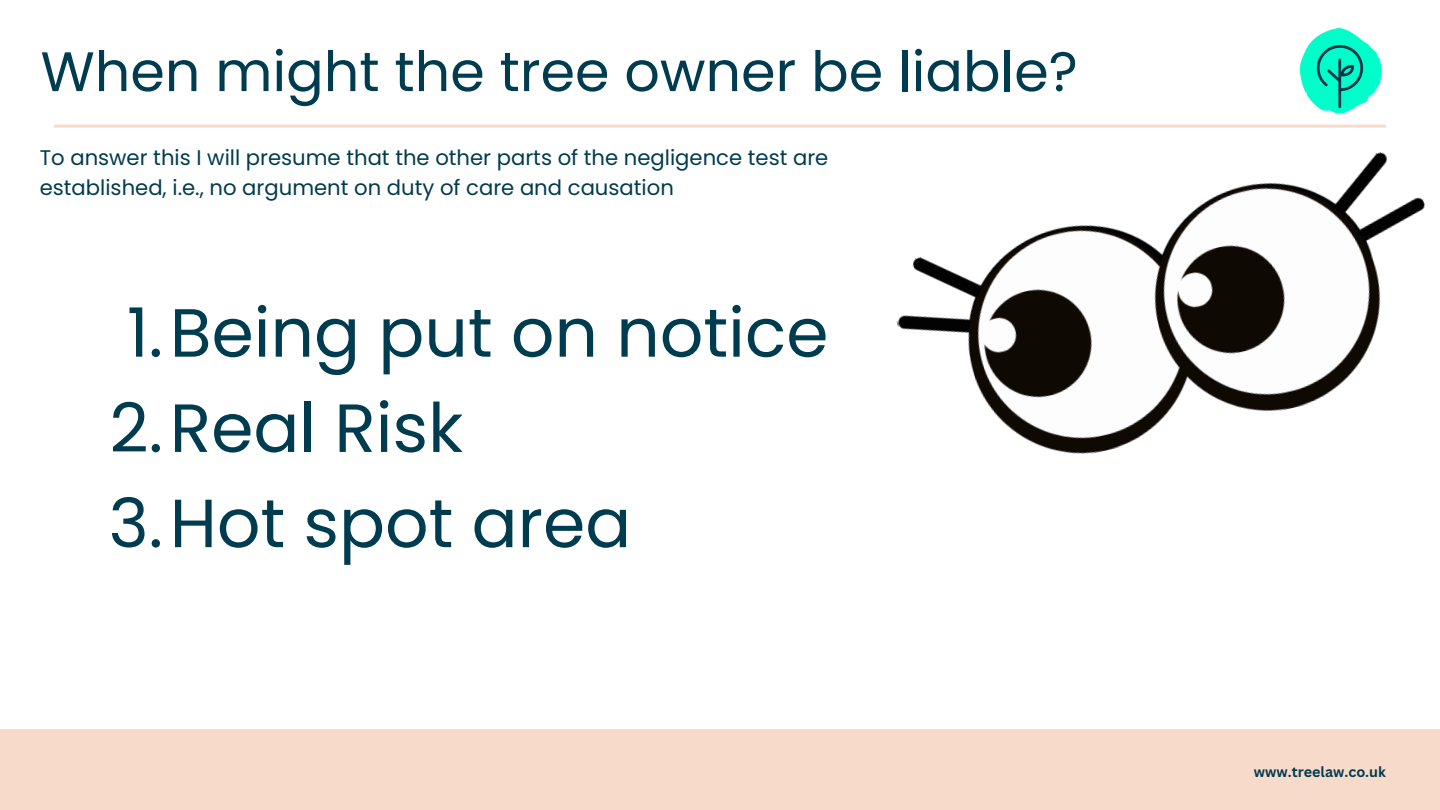
<style>
.page{position:relative;width:1440px;height:810px;background:#fff}
.page>*{position:absolute;margin:0;border:0;box-sizing:border-box;transform-origin:0 0}
.t1{font:68.1px "Poppins";color:#003c4f}
.t2{font:55.6px "Poppins";color:#003c4f}
.t3{font:21.2px/29.2px "Poppins";color:#003c4f}
.t4{font:700 14.3px "Canva Sans";color:#003c4f}
</style>
<div class="page">
<div style="left:0;top:729px;width:1440px;height:81px;background:#f8daca"></div>
<hr style="left:54px;top:125px;width:1332px;height:3px;background:#f8daca">
<img style="left:1295px;top:27px;width:91px;height:98px">
<img style="left:896px;top:152px;width:529px;height:302px">
<p class="t2" style="left:41px;top:33px;width:1039px">When might the tree owner be liable?</p>
<p class="t3" style="left:40px;top:143px;width:790px">To answer this I will presume that the other parts of the negligence test are established, i.e., no argument on duty of care and causation</p>
<p class="t1" style="left:127px;top:285px;width:703px">1.Being put on notice</p>
<p class="t1" style="left:110px;top:380px;width:355px">2.Real Risk</p>
<p class="t1" style="left:109px;top:476px;width:524px">3.Hot spot area</p>
<p class="t4" style="left:1254px;top:762px;width:134px">www.treelaw.co.uk</p>
</div>
